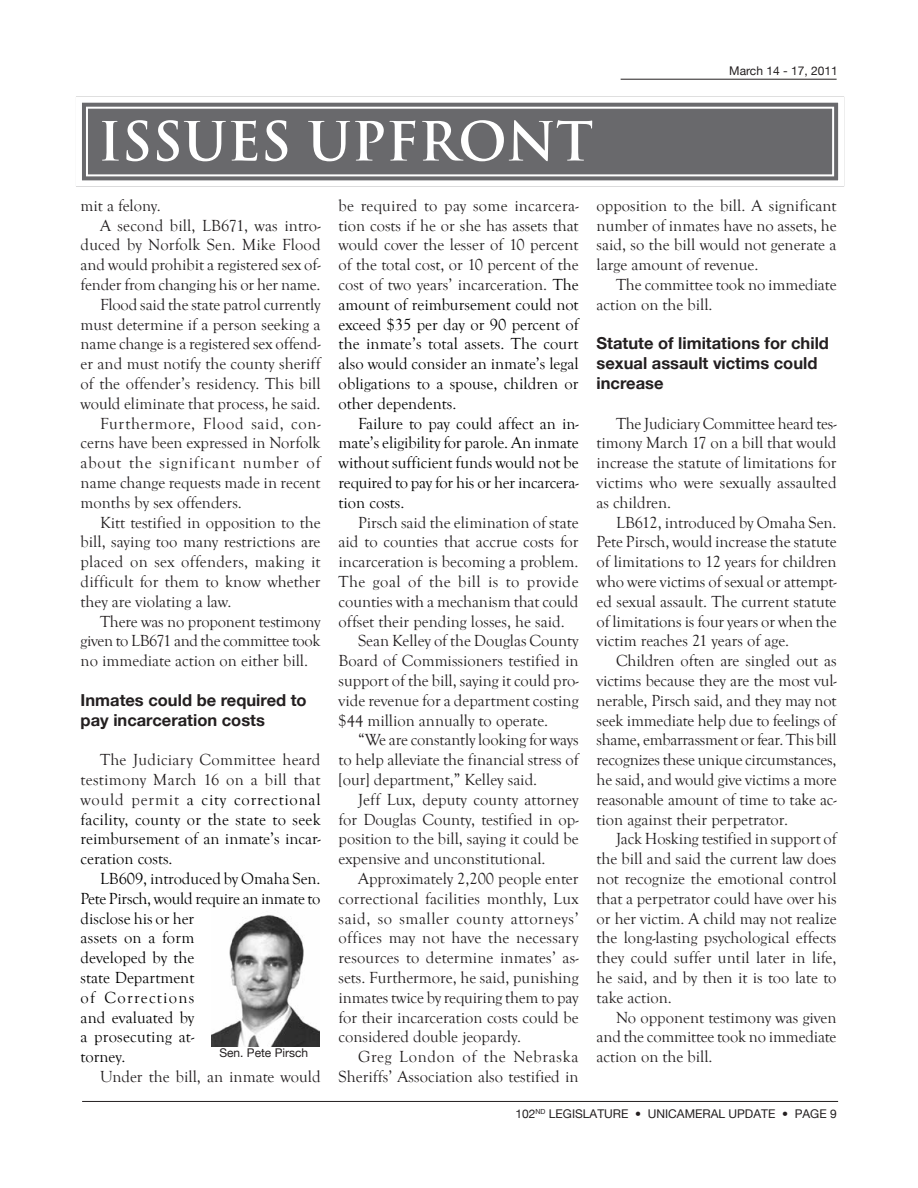
<style>
.page{position:relative;width:918px;height:1188px;background:#fff}
.page>*{position:absolute;margin:0;border:0;box-sizing:border-box;transform-origin:0 0}
.t1{font:700 52.5px "Trajan Pro";color:#fff}
.t2{font:16.5px/19.8px "Goudy Old Style T";color:#231f20;text-align:justify}
.t3{font:16.5px/19.8px "Goudy Old Style T";color:#000;text-align:justify}
.t4{font:700 16.5px/19.8px "Helvetica Neue";color:#231f20}
.t5{font:16.5px "Goudy Old Style T";letter-spacing:-.02em;color:#231f20}
.t6{font:16.5px "Goudy Old Style T";letter-spacing:.035em;color:#231f20}
.t7{font:16.5px "Goudy Old Style T";letter-spacing:.03em;color:#231f20}
.t8{font:16.5px "Goudy Old Style T";letter-spacing:.05em;color:#231f20}
.t9{font:16.5px "Goudy Old Style T";letter-spacing:.045em;color:#231f20}
.t10{font:16.5px "Goudy Old Style T";letter-spacing:.04em;color:#231f20}
.t11{font:12px "Helvetica Neue";color:#231f20}
.s1{color:#231f20}
</style>
<div class="page">
<svg style="left:76px;top:96px;width:769px;height:91px;background:#838385"></svg>
<div style="left:86px;top:107px;width:748px;height:69px;border:2px solid #fff"></div>
<hr style="left:82px;top:1101px;width:756px;height:1px;background:#231f20">
<hr style="left:621px;top:79px;width:216px;height:1px;background:#231f20">
<img style="left:212px;top:915px;width:108px;height:131px">
<h1 class="t1" style="left:98px;top:109px;width:497px">ISSUES UPFRONT</h1>
<p class="t11" style="left:729px;top:63px;width:110px">MARCH 14 - 17, 2011</p>
<p class="t2" style="left:81px;top:196px;width:82px">mit a felony.</p>
<p class="t2" style="left:100px;top:216px;width:222px">A second bill, LB671, was intro-</p>
<p class="t2" style="left:81px;top:236px;width:242px">duced by Norfolk Sen. Mike Flood</p>
<p class="t2" style="left:81px;top:255px;width:242px">and would prohibit a registered sex of-</p>
<p class="t2" style="left:81px;top:275px;width:241px">fender from changing his or her name.</p>
<p class="t2" style="left:100px;top:295px;width:222px">Flood said the state patrol currently</p>
<p class="t2" style="left:81px;top:315px;width:241px">must determine if a person seeking a</p>
<p class="t2" style="left:81px;top:335px;width:242px">name change is a registered sex offend-</p>
<p class="t2" style="left:81px;top:354px;width:242px">er and must notify the county sheriff</p>
<p class="t2" style="left:81px;top:374px;width:242px">of the offender’s residency. This bill</p>
<p class="t2" style="left:81px;top:394px;width:241px">would eliminate that process, he said.</p>
<p class="t9" style="left:100px;top:414px;width:222px">Furthermore, Flood said, con-</p>
<p class="t2" style="left:81px;top:434px;width:241px">cerns have been expressed in Norfolk</p>
<p class="t8" style="left:81px;top:454px;width:241px">about the significant number of</p>
<p class="t2" style="left:81px;top:473px;width:241px">name change requests made in recent</p>
<p class="t2" style="left:81px;top:493px;width:163px">months by sex offenders.</p>
<p class="t2" style="left:100px;top:513px;width:222px">Kitt testified in opposition to the</p>
<p class="t2" style="left:81px;top:533px;width:241px">bill, saying too many restrictions are</p>
<p class="t2" style="left:81px;top:552px;width:242px">placed on sex offenders, making it</p>
<p class="t2" style="left:81px;top:572px;width:242px">difficult for them to know whether</p>
<p class="t2" style="left:81px;top:592px;width:152px">they are violating a law.</p>
<p class="t2" style="left:100px;top:612px;width:222px">There was no proponent testimony</p>
<p class="t5" style="left:81px;top:632px;width:241px">given to LB671 and the committee took</p>
<p class="t2" style="left:81px;top:651px;width:229px">no immediate action on either bill.</p>
<p class="t4" style="left:81px;top:690px;width:228px">Inmates could be required to pay incarceration costs</p>
<p class="t3" style="left:81px;top:750px;width:242px;text-indent:19px"><span class="s1">The Judiciary Committee heard testimony March 16 on a bill that would permit</span> a city correctional facility, county or the state to seek reimbursement of an inmate’s incar&shy;ceration costs.</p>
<p class="t3" style="left:81px;top:869px;width:241px;text-align:left;text-indent:19px">LB609, introduced by Omaha Sen.<br>Pete Pirsch, would require an inmate to disclose his or her<br>assets on a form<br>developed by the<br>state Department<br>of Corrections<br>and evaluated by<br>a prosecuting at-<br>torney.</p>
<p class="t2" style="left:100px;top:1067px;width:222px">Under the bill, an inmate would</p>
<p class="t11" style="left:219px;top:1046px;width:90px">SEN. PETE PIRSCH</p>
<p class="t3" style="left:339px;top:196px;width:242px"><span class="s1">be required to pay some incarcera&shy;tion costs if he or she has assets that would cover the lesser of 10 percent of the total cost, or 10 percent of the cost of two years’ incarceration.</span> The amount of reimbursement could not exceed $35 per day or 90 percent of the inmate’s total assets. The court also would consider an inmate’s legal obligations to a spouse, children or other dependents.</p>
<p class="t3" style="left:339px;top:414px;width:242px;text-indent:19px">Failure to pay could affect an in&shy;mate’s eligibility for parole. An inmate without sufficient funds would not be required to pay for his or her incarcera&shy;tion costs.</p>
<p class="t2" style="left:358px;top:513px;width:222px">Pirsch said the elimination of state</p>
<p class="t2" style="left:339px;top:533px;width:242px">aid to counties that accrue costs for</p>
<p class="t2" style="left:339px;top:552px;width:242px">incarceration is becoming a problem.</p>
<p class="t7" style="left:339px;top:573px;width:242px">The goal of the bill is to provide</p>
<p class="t2" style="left:339px;top:592px;width:241px">counties with a mechanism that could</p>
<p class="t2" style="left:339px;top:612px;width:228px">offset their pending losses, he said.</p>
<p class="t2" style="left:358px;top:632px;width:222px">Sean Kelley of the Douglas County</p>
<p class="t2" style="left:339px;top:651px;width:242px">Board of Commissioners testified in</p>
<p class="t2" style="left:339px;top:671px;width:242px">support of the bill, saying it could pro-</p>
<p class="t2" style="left:339px;top:691px;width:241px">vide revenue for a department costing</p>
<p class="t2" style="left:339px;top:711px;width:211px">$44 million annually to operate.</p>
<p class="t2" style="left:358px;top:731px;width:222px">“We are constantly looking for ways</p>
<p class="t2" style="left:339px;top:750px;width:241px">to help alleviate the financial stress of</p>
<p class="t2" style="left:339px;top:770px;width:200px">[our] department,” Kelley said.</p>
<p class="t2" style="left:358px;top:790px;width:222px">Jeff Lux, deputy county attorney</p>
<p class="t2" style="left:339px;top:810px;width:241px">for Douglas County, testified in op-</p>
<p class="t2" style="left:339px;top:830px;width:242px">position to the bill, saying it could be</p>
<p class="t2" style="left:339px;top:849px;width:208px">expensive and unconstitutional.</p>
<p class="t2" style="left:358px;top:869px;width:222px">Approximately 2,200 people enter</p>
<p class="t2" style="left:339px;top:889px;width:241px">correctional facilities monthly, Lux</p>
<p class="t6" style="left:339px;top:909px;width:242px">said, so smaller county attorneys’</p>
<p class="t2" style="left:339px;top:929px;width:241px">offices may not have the necessary</p>
<p class="t2" style="left:339px;top:948px;width:242px">resources to determine inmates’ as-</p>
<p class="t2" style="left:339px;top:968px;width:242px">sets. Furthermore, he said, punishing</p>
<p class="t2" style="left:339px;top:988px;width:241px">inmates twice by requiring them to pay</p>
<p class="t2" style="left:339px;top:1008px;width:241px">for their incarceration costs could be</p>
<p class="t2" style="left:339px;top:1028px;width:184px">considered double jeopardy.</p>
<p class="t10" style="left:358px;top:1048px;width:222px">Greg London of the Nebraska</p>
<p class="t2" style="left:339px;top:1067px;width:241px">Sheriffs’ Association also testified in</p>
<p class="t2" style="left:597px;top:196px;width:242px">opposition to the bill. A significant number of inmates have no assets, he said, so the bill would not generate a large amount of revenue.</p>
<p class="t2" style="left:597px;top:275px;width:241px;text-indent:19px">The committee took no immediate action on the bill.</p>
<p class="t4" style="left:597px;top:333px;width:234px">Statute of limitations for child sexual assault victims could increase</p>
<p class="t2" style="left:597px;top:414px;width:242px;text-indent:19px">The Judiciary Committee heard tes&shy;timony March 17 on a bill that would increase the statute of limitations for victims who were sexually assaulted as children.</p>
<p class="t2" style="left:597px;top:513px;width:242px;text-indent:19px">LB612, introduced by Omaha Sen.<br>Pete Pirsch, would increase the statute of limitations to 12 years for children who were victims of sexual or attempt&shy;ed sexual assault. The current statute of limitations is four years or when the victim reaches 21 years of age.</p>
<p class="t2" style="left:597px;top:651px;width:242px;text-indent:19px">Children often are singled out as victims because they are the most vul&shy;nerable, Pirsch said, and they may not seek immediate help due to feelings of shame, embarrassment or fear. This bill recognizes these unique circumstances, he said, and would give victims a more reasonable amount of time to take ac&shy;tion against their perpetrator.</p>
<p class="t2" style="left:597px;top:830px;width:242px;text-indent:19px">Jack Hosking testified in support of the bill and said the current law does not recognize the emotional control that a perpetrator could have over his or her victim. A child may not realize the long-lasting psychological effects they could suffer until later in life, he said, and by then it is too late to take action.</p>
<p class="t2" style="left:597px;top:1008px;width:241px;text-indent:19px">No opponent testimony was given and the committee took no immediate action on the bill.</p>
<p class="t11" style="left:516px;top:1107px;width:106px">102<sup>ND</sup> LEGISLATURE</p>
<p class="t11" style="left:635px;top:1107px;width:203px">• UNICAMERAL UPDATE • PAG E 9</p>
</div>
